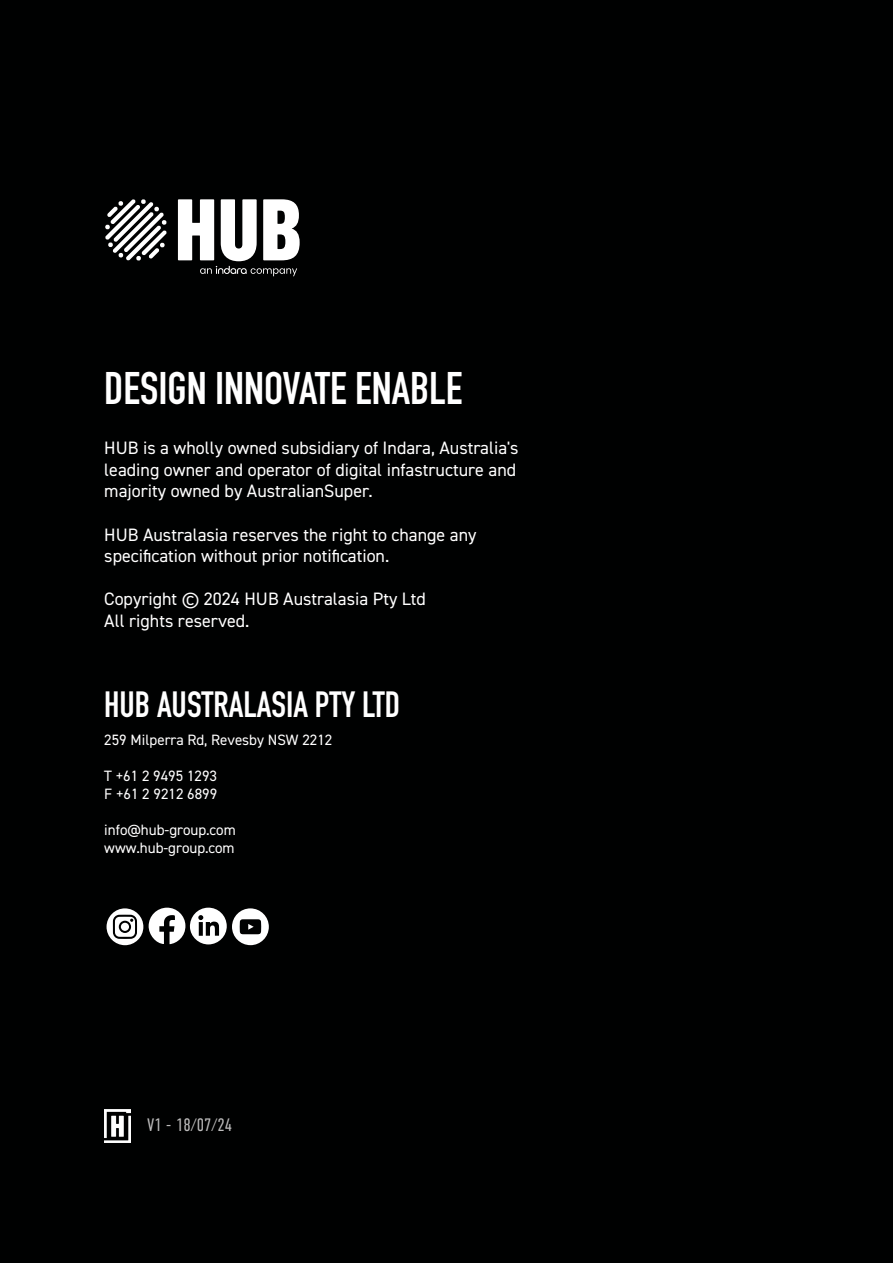
<style>
.page{position:relative;width:893px;height:1263px;background:#000101}
.page>*{position:absolute;margin:0;border:0;box-sizing:border-box;transform-origin:0 0}
.t1{font:700 45px "DIN Condensed";color:#fff}
.t2{font:700 36px "DIN Condensed";color:#fff}
.t3{font:18px/21.6px "DIN2014";color:#fff}
.t4{font:300 18px "DIN Condensed";color:#bebdbd}
.t5{font:15px/18px "DIN2014";color:#fff}
</style>
<div class="page">
<svg style="left:105px;top:199px;width:62px;height:62px"></svg>
<svg style="left:178px;top:199px;width:122px;height:77px"></svg>
<svg style="left:106px;top:908px;width:37px;height:37px"></svg>
<svg style="left:149px;top:907px;width:120px;height:38px"></svg>
<img style="left:104px;top:1109px;width:27px;height:33px">
<h1 class="t1" style="left:104px;top:358px;width:360px">DESIGN INNOVATE ENABLE</h1>
<p class="t3" style="left:104px;top:437px;width:416px">HUB is a wholly owned subsidiary of Indara, Australia's leading owner and operator of digital infastructure and majority owned by AustralianSuper.</p>
<p class="t3" style="left:104px;top:523px;width:374px">HUB Australasia reserves the right to change any specification without prior notification.</p>
<p class="t3" style="left:104px;top:588px;width:323px">Copyright © 2024 HUB Australasia Pty Ltd<br>All rights reserved.</p>
<h2 class="t2" style="left:104px;top:680px;width:297px">HUB AUSTRALASIA PTY LTD</h2>
<p class="t5" style="left:104px;top:730px;width:230px">259 Milperra Rd, Revesby NSW 2212</p>
<p class="t5" style="left:104px;top:766px;width:114px">T +61 2 9495 1293<br>F +61 2 9212 6899</p>
<p class="t5" style="left:104px;top:820px;width:133px">info@hub-group.com www.hub-group.com</p>
<p class="t4" style="left:147px;top:1114px;width:87px">V1 - 18/07/24</p>
</div>
